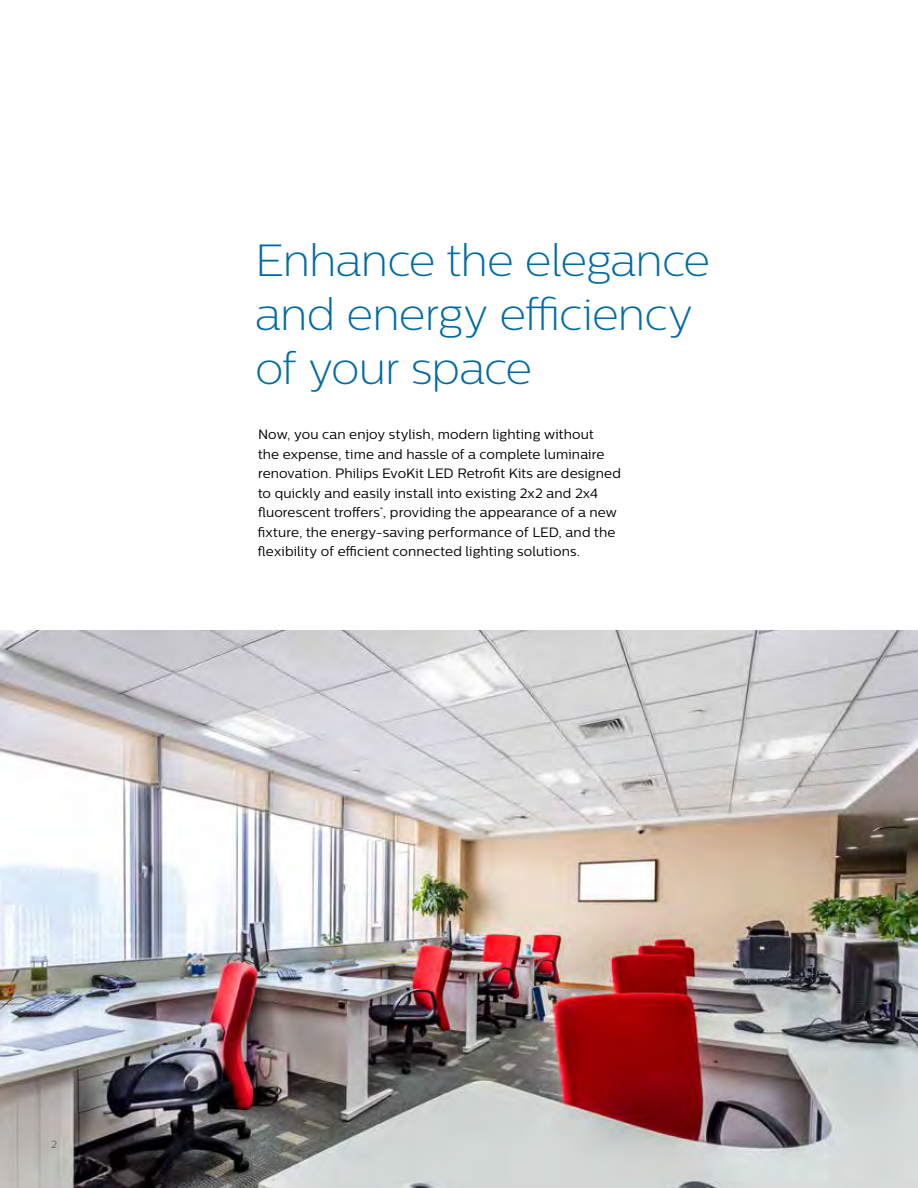
<style>
.page{position:relative;width:918px;height:1188px;background:#fff}
.page>*{position:absolute;margin:0;border:0;box-sizing:border-box;transform-origin:0 0}
.t1{font:45px/54px "Centrale Sans X Light";letter-spacing:-.02em;color:#006ba3}
.t2{font:13.5px/19.5px "Centrale Sans";letter-spacing:.01em;color:#000}
.t3{font:10.5px "Centrale Sans";color:#636466}
</style>
<div class="page">
<img style="left:0;top:630px;width:918px;height:558px">
<h1 class="t1" style="left:255px;top:233px;width:457px">Enhance the elegance and energy efficiency of your space</h1>
<p class="t2" style="left:258px;top:424px;width:365px">Now, you can enjoy stylish, modern lighting without<br>the expense, time and hassle of a complete luminaire renovation. Philips EvoKit LED Retrofit Kits are designed to quickly and easily install into existing 2x2 and 2x4 fluorescent troffers<sup>*</sup>, providing the appearance of a new fixture, the energy-saving performance of LED, and the flexibility of efficient connected lighting solutions.</p>
<p class="t3" style="left:51px;top:1138px;width:7px">2</p>
</div>
